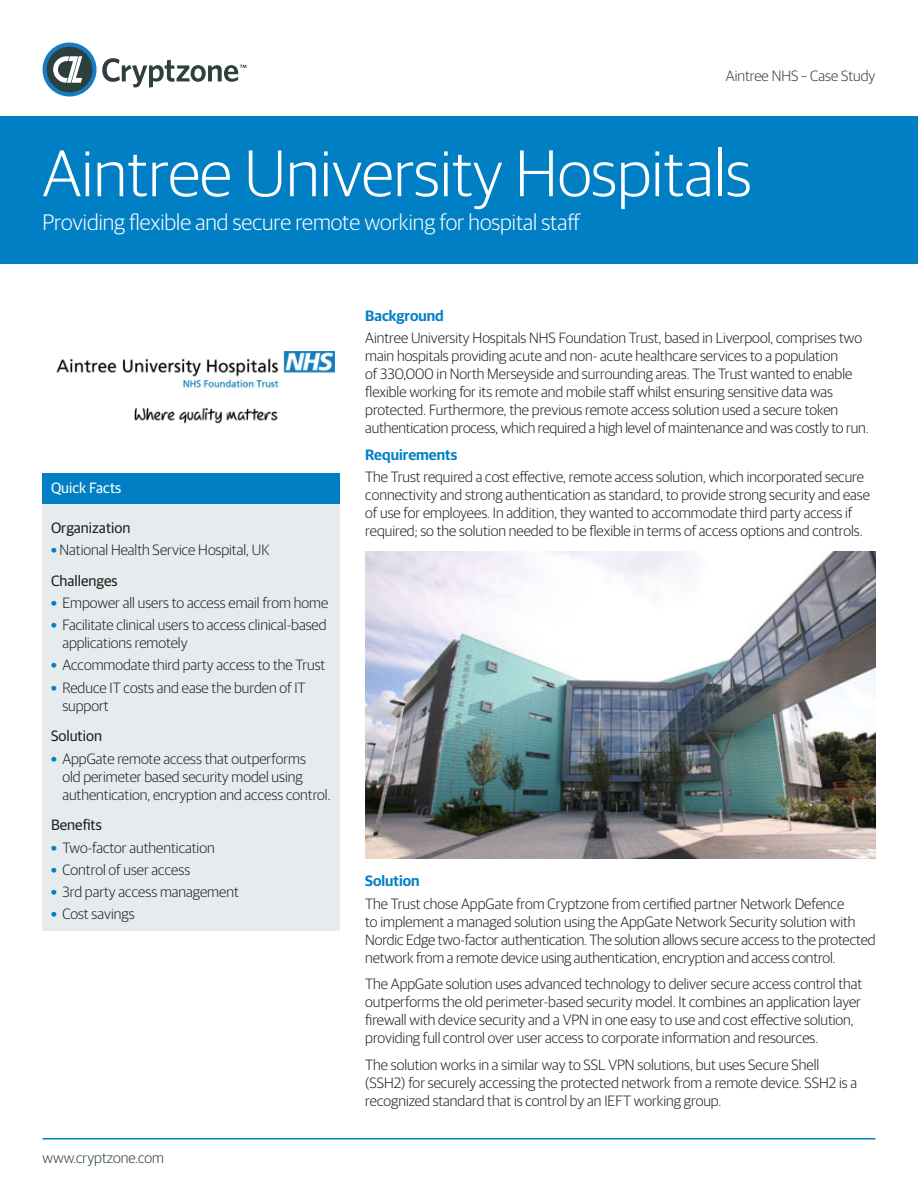
<style>
.page{position:relative;width:918px;height:1188px;background:#fff}
.page>*{position:absolute;margin:0;border:0;box-sizing:border-box;transform-origin:0 0}
.Main_Heading{font:300 66px "Guardian Sans";color:#fff}
.sub_head{font:300 22.5px "Guardian Sans";color:#fff}
.t1{font:300 15px/18px "Guardian Sans";color:#231f20}
.t2{font:15px "Guardian Sans";color:#231f20}
.t3{font:300 15px "Guardian Sans";color:#2e413f}
.subhead2{font:600 15px "Guardian Sans";color:#007fc5}
.t4{font:15px "Guardian Sans";color:#fff}
.s1{font-weight:900;color:#007fc5}
</style>
<div class="page">
<svg style="left:43px;top:43px;width:54px;height:54px"></svg>
<div style="left:47px;top:47px;width:45px;height:45px;background:#2e403e;border-radius:50%"></div>
<svg style="left:53px;top:56px;width:29px;height:27px"></svg>
<svg style="left:102px;top:58px;width:145px;height:30px"></svg>
<div style="left:0;top:116px;width:918px;height:148px;background:#007fc5"></div>
<hr style="left:43px;top:1138px;width:832px;height:2px;background:#007fc5">
<img style="left:56px;top:351px;width:278px;height:73px">
<img style="left:365px;top:551px;width:511px;height:308px">
<div style="left:43px;top:474px;width:297px;height:457px;background:#e6eced"></div>
<div style="left:43px;top:473px;width:297px;height:31px;background:#007fc5"></div>
<p class="t3" style="left:726px;top:66px;width:151px">Aintree NHS – Case Study</p>
<p class="Main_Heading" style="left:43px;top:128px;width:711px">Aintree University Hospitals</p>
<p class="sub_head" style="left:43px;top:207px;width:540px">Providing flexible and secure remote working for hospital staff</p>
<p class="t4" style="left:51px;top:478px;width:72px">Quick Facts</p>
<p class="t2" style="left:51px;top:517px;width:81px">Organization</p>
<p class="t1" style="left:51px;top:540px;width:220px"><span class="s1">•</span> National Health Service Hospital, UK</p>
<p class="t2" style="left:51px;top:570px;width:68px">Challenges</p>
<p class="t1" style="left:51px;top:593px;width:279px"><span class="s1">•</span> Empower all users to access email from home</p>
<p class="t1" style="left:62px;top:615px;width:266px;text-indent:-11px"><span class="s1">•</span> Facilitate clinical users to access clinical-based applications remotely</p>
<p class="t1" style="left:51px;top:655px;width:276px"><span class="s1">•</span> Accommodate third party access to the Trust</p>
<p class="t1" style="left:62px;top:678px;width:245px;text-indent:-11px"><span class="s1">•</span> Reduce IT costs and ease the burden of IT support</p>
<p class="t2" style="left:51px;top:726px;width:53px">Solution</p>
<p class="t1" style="left:62px;top:749px;width:270px;text-indent:-11px"><span class="s1">•</span> AppGate remote access that outperforms<br>old perimeter based security model using authentication, encryption and access control.</p>
<p class="t2" style="left:51px;top:815px;width:52px">Benefits</p>
<p class="t1" style="left:51px;top:838px;width:165px"><span class="s1">•</span> Two-factor authentication</p>
<p class="t1" style="left:51px;top:860px;width:141px"><span class="s1">•</span> Control of user access</p>
<p class="t1" style="left:51px;top:882px;width:189px"><span class="s1">•</span> 3rd party access management</p>
<p class="t1" style="left:51px;top:904px;width:85px"><span class="s1">•</span> Cost savings</p>
<p class="t3" style="left:43px;top:1147px;width:123px">www.cryptzone.com</p>
<p class="subhead2" style="left:365px;top:305px;width:80px">Background</p>
<p class="t1" style="left:365px;top:328px;width:505px">Aintree University Hospitals NHS Foundation Trust, based in Liverpool, comprises two main hospitals providing acute and non- acute healthcare services to a population<br>of 330,000 in North Merseyside and surrounding areas. The Trust wanted to enable flexible working for its remote and mobile staff whilst ensuring sensitive data was protected. Furthermore, the previous remote access solution used a secure token authentication process, which required a high level of maintenance and was costly to run.</p>
<p class="subhead2" style="left:365px;top:443px;width:94px">Requirements</p>
<p class="t1" style="left:365px;top:467px;width:506px">The Trust required a cost effective, remote access solution, which incorporated secure connectivity and strong authentication as standard, to provide strong security and ease of use for employees. In addition, they wanted to accommodate third party access if required; so the solution needed to be flexible in terms of access options and controls.</p>
<p class="subhead2" style="left:365px;top:870px;width:56px">Solution</p>
<p class="t1" style="left:365px;top:894px;width:512px">The Trust chose AppGate from Cryptzone from certified partner Network Defence<br>to implement a managed solution using the AppGate Network Security solution with Nordic Edge two-factor authentication. The solution allows secure access to the protected network from a remote device using authentication, encryption and access control.</p>
<p class="t1" style="left:365px;top:974px;width:499px">The AppGate solution uses advanced technology to deliver secure access control that outperforms the old perimeter-based security model. It combines an application layer firewall with device security and a VPN in one easy to use and cost effective solution, providing full control over user access to corporate information and resources.</p>
<p class="t1" style="left:365px;top:1055px;width:494px">The solution works in a similar way to SSL VPN solutions, but uses Secure Shell (SSH2) for securely accessing the protected network from a remote device. SSH2 is a recognized standard that is control by an IEFT working group.</p>
</div>
